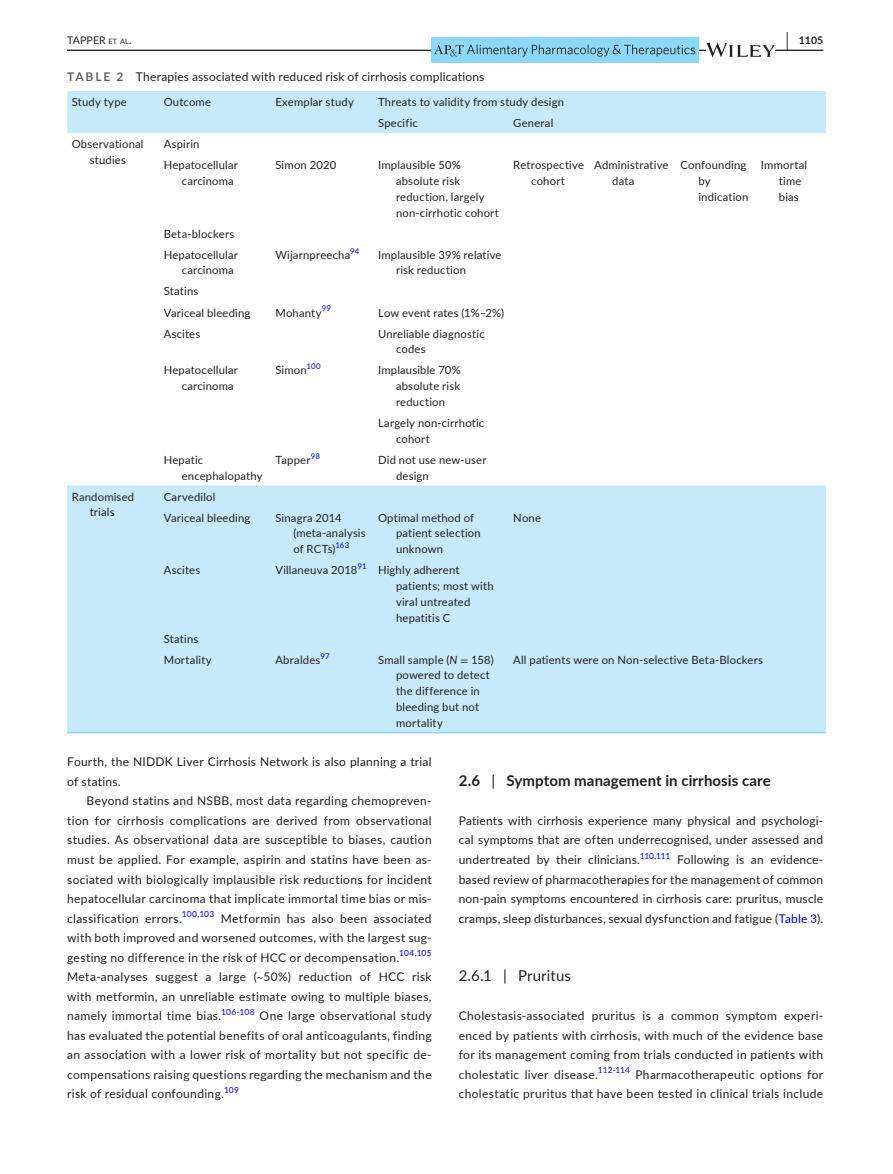
<style>
.page{position:relative;width:893px;height:1174px;background:#fff}
.page>*{position:absolute;margin:0;border:0;box-sizing:border-box;transform-origin:0 0}
.t1{font:700 19.5px "Lato";color:#231f20;scale:.48 1}
.t2{font:700 15px "Lato";letter-spacing:.01em;color:#231f20}
.t3{font:15px "Lato";letter-spacing:.005em;color:#231f20}
.t4{font:12px/19.5px "Lato";letter-spacing:.02em;color:#231f20;text-align:justify}
.t5{font:11.25px/15.8px "Lato";letter-spacing:.015em;color:#231f20}
.t6{font:10.5px "Lato";letter-spacing:.01em;color:#231f20}
.t7{font:700 10.5px "Lato";color:#231f20}
.t8{font:7.8px "Lato";letter-spacing:.005em;color:#00f}
.s1{font-size:7.35px}
.s2{font-style:inherit}
.s3{font-weight:700;color:#636366}
.s4{font-style:italic}
.s5{font-family:"STIX"}
.s6{font-weight:400}
.s7{color:#00f}
</style>
<div class="page">
<hr style="left:67px;top:50px;width:756px;height:1px;background:#231f20">
<div style="left:431px;top:38px;width:267px;height:25px;background:#8dd7f7"></div>
<svg style="left:434px;top:44px;width:261px;height:13px"></svg>
<svg style="left:706px;top:43px;width:69px;height:14px"></svg>
<svg style="left:67px;top:91px;width:759px;height:641px"></svg>
<hr style="left:67px;top:732px;width:92px;height:1px;background:#8dd7f7">
<hr style="left:159px;top:732px;width:112px;height:1px;background:#8dd7f7">
<hr style="left:271px;top:732px;width:103px;height:1px;background:#8dd7f7">
<hr style="left:374px;top:732px;width:135px;height:1px;background:#8dd7f7">
<hr style="left:509px;top:732px;width:81px;height:1px;background:#8dd7f7">
<hr style="left:590px;top:732px;width:86px;height:1px;background:#8dd7f7">
<hr style="left:676px;top:732px;width:80px;height:1px;background:#8dd7f7">
<hr style="left:756px;top:732px;width:70px;height:1px;background:#8dd7f7">
<h1 class="t1" style="left:786px;top:25px;width:7px">|</h1>
<p class="t6" style="left:67px;top:33px;width:66px">TAPPER <span class="s1">et al</span><span class="s2">.</span></p>
<p class="t7" style="left:799px;top:33px;width:26px">1105</p>
<p class="t4" style="left:67px;top:67px;width:419px"><span class="s3">TABLE 2</span> Therapies associated with reduced risk of cirrhosis complications</p>
<p class="t5" style="left:72px;top:94px;width:57px">Study type</p>
<p class="t5" style="left:164px;top:94px;width:49px">Outcome</p>
<p class="t5" style="left:275px;top:94px;width:80px">Exemplar study</p>
<p class="t5" style="left:378px;top:91px;width:188px;line-height:21px">Threats to validity from study design<br>Specific</p>
<p class="t5" style="left:513px;top:115px;width:42px">General</p>
<p class="t5" style="left:72px;top:136px;width:73px;text-align:center">Observational studies</p>
<p class="t5" style="left:164px;top:133px;width:76px;line-height:21px">Aspirin<br>Hepatocellular</p>
<p class="t5" style="left:182px;top:173px;width:54px">carcinoma</p>
<p class="t5" style="left:164px;top:222px;width:76px;line-height:21px">Beta-blockers<br>Hepatocellular</p>
<p class="t5" style="left:182px;top:262px;width:54px">carcinoma</p>
<p class="t5" style="left:164px;top:280px;width:88px;line-height:21px">Statins<br>Variceal bleeding</p>
<p class="t5" style="left:275px;top:157px;width:62px">Simon 2020</p>
<p class="t5" style="left:396px;top:157px;width:104px;text-indent:-18px">Implausible 50% absolute risk reduction, largely non-cirrhotic cohort</p>
<p class="t5" style="left:513px;top:157px;width:72px;text-align:center">Retrospective cohort</p>
<p class="t5" style="left:612px;top:157px;width:58px;text-indent:-18px">Administrative data</p>
<p class="t5" style="left:698px;top:157px;width:52px;text-indent:-18px">Confounding by indication</p>
<p class="t5" style="left:779px;top:157px;width:30px;text-indent:-18px">Immortal time bias</p>
<p class="t5" style="left:275px;top:246px;width:76px">Wijarnpreecha</p>
<p class="t8" style="left:350px;top:245px;width:11px">94</p>
<p class="t5" style="left:396px;top:246px;width:107px;text-indent:-18px">Implausible 39% relative risk reduction</p>
<p class="t5" style="left:275px;top:304px;width:48px">Mohanty</p>
<p class="t8" style="left:322px;top:303px;width:11px">99</p>
<p class="t5" style="left:378px;top:304px;width:128px">Low event rates (1%–2%)</p>
<p class="t5" style="left:164px;top:325px;width:38px">Ascites</p>
<p class="t5" style="left:396px;top:325px;width:90px;text-indent:-18px">Unreliable diagnostic codes</p>
<p class="t5" style="left:182px;top:362px;width:58px;text-indent:-18px">Hepatocellular carcinoma</p>
<p class="t5" style="left:275px;top:362px;width:33px">Simon</p>
<p class="t8" style="left:307px;top:361px;width:16px">100</p>
<p class="t5" style="left:396px;top:362px;width:66px;text-align:justify;text-indent:-18px">Implausible 70% absolute risk reduction</p>
<p class="t5" style="left:396px;top:414px;width:90px;text-indent:-18px">Largely non-cirrhotic cohort</p>
<p class="t5" style="left:182px;top:451px;width:82px;text-indent:-18px">Hepatic encephalopathy</p>
<p class="t5" style="left:275px;top:451px;width:37px">Tapper</p>
<p class="t8" style="left:311px;top:450px;width:11px">98</p>
<p class="t5" style="left:396px;top:451px;width:92px;text-indent:-18px">Did not use new-user design</p>
<p class="t5" style="left:72px;top:488px;width:64px;text-align:center">Randomised trials</p>
<p class="t5" style="left:164px;top:485px;width:88px;line-height:21px">Carvedilol<br>Variceal bleeding</p>
<p class="t5" style="left:293px;top:509px;width:74px;text-indent:-18px">Sinagra 2014 (meta-analysis of RCTs)</p>
<p class="t8" style="left:335px;top:540px;width:15px">163</p>
<p class="t5" style="left:396px;top:509px;width:86px;text-indent:-18px">Optimal method of patient selection unknown</p>
<p class="t5" style="left:513px;top:509px;width:29px">None</p>
<p class="t5" style="left:164px;top:562px;width:38px">Ascites</p>
<p class="t5" style="left:275px;top:562px;width:84px">Villaneuva 2018</p>
<p class="t8" style="left:357px;top:561px;width:11px">91</p>
<p class="t5" style="left:396px;top:562px;width:99px;text-indent:-18px">Highly adherent patients; most with viral untreated hepatitis C</p>
<p class="t5" style="left:164px;top:627px;width:49px;line-height:21px">Statins<br>Mortality</p>
<p class="t5" style="left:275px;top:651px;width:47px">Abraldes</p>
<p class="t8" style="left:321px;top:650px;width:11px">97</p>
<p class="t5" style="left:396px;top:651px;width:99px;text-indent:-18px">Small sample (<span class="s4">N</span> <span class="s5">=</span> 158) powered to detect the difference in bleeding but not mortality</p>
<p class="t5" style="left:513px;top:651px;width:251px">All patients were on Non-selective Beta-Blockers</p>
<p class="t4" style="left:67px;top:752px;width:366px">Fourth, the NIDDK Liver Cirrhosis Network is also planning a trial of statins.</p>
<p class="t4" style="left:67px;top:791px;width:366px;text-indent:20px">Beyond statins and NSBB, most data regarding chemopreven&shy;tion for cirrhosis complications are derived from observational studies. As observational data are susceptible to biases, caution must be applied. For example, aspirin and statins have been as&shy;sociated with biologically implausible risk reductions for incident hepatocellular carcinoma that implicate immortal time bias or mis&shy;classification errors.<sup>100,103</sup> Metformin has also been associated with both improved and worsened outcomes, with the largest sug&shy;gesting no difference in the risk of HCC or decompensation.<sup>104,105<br></sup>Meta-analyses suggest a large (<span class="s5">~</span>50%) reduction of HCC risk with metformin, an unreliable estimate owing to multiple biases, namely immortal time bias.<sup>106-108</sup> One large observational study has evaluated the potential benefits of oral anticoagulants, finding an association with a lower risk of mortality but not specific de&shy;compensations raising questions regarding the mechanism and the risk of residual confounding.<sup>109</sup></p>
<p class="t2" style="left:459px;top:769px;width:314px">2.6 <span class="s6">|</span> Symptom management in cirrhosis care</p>
<p class="t4" style="left:459px;top:810px;width:366px">Patients with cirrhosis experience many physical and psychologi&shy;cal symptoms that are often underrecognised, under assessed and undertreated by their clinicians.<sup>110,111</sup> Following is an evidence&shy;based review of pharmacotherapies for the management of common non-pain symptoms encountered in cirrhosis care: pruritus, muscle cramps, sleep disturbances, sexual dysfunction and fatigue (<span class="s7">Table 3</span>).</p>
<p class="t3" style="left:459px;top:964px;width:114px">2.6.1 | Pruritus</p>
<p class="t4" style="left:459px;top:1005px;width:366px">Cholestasis-associated pruritus is a common symptom experi&shy;enced by patients with cirrhosis, with much of the evidence base for its management coming from trials conducted in patients with cholestatic liver disease.<sup>112-114</sup> Pharmacotherapeutic options for cholestatic pruritus that have been tested in clinical trials include</p>
</div>
